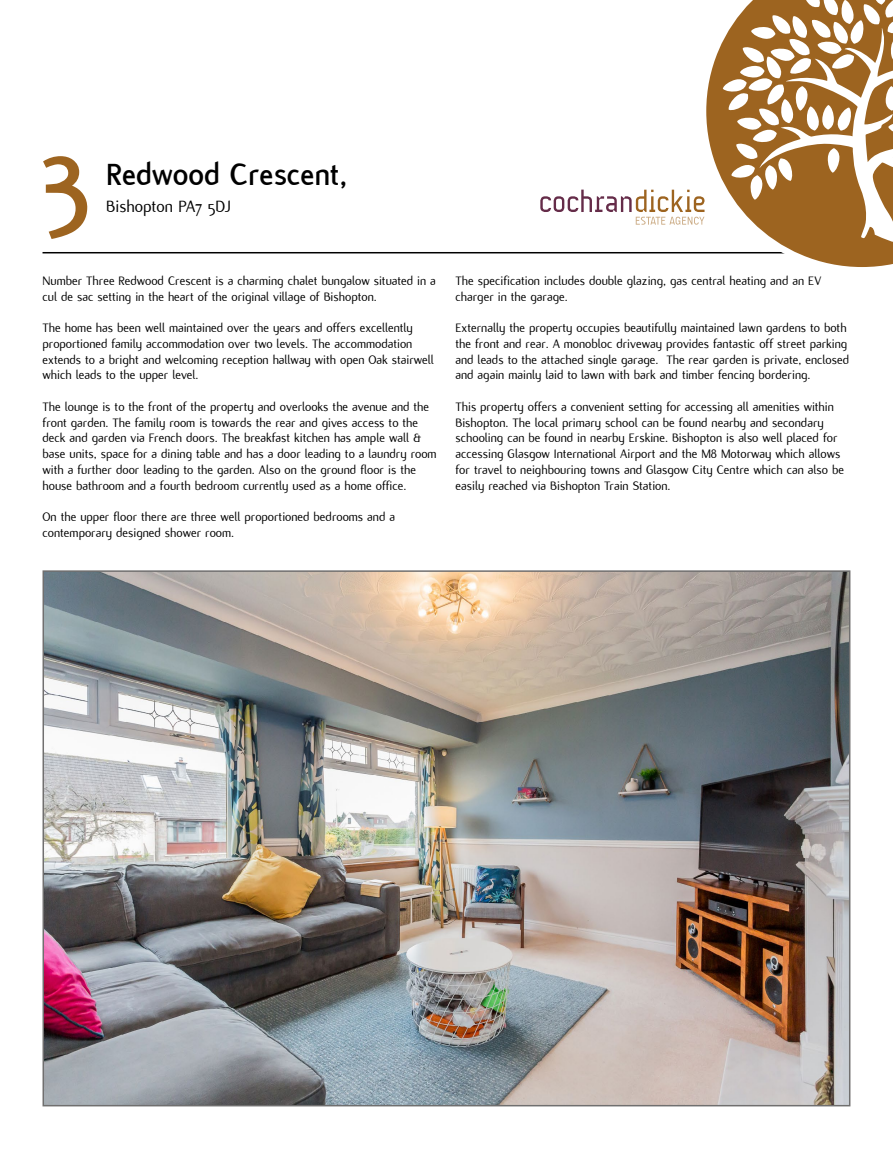
<style>
.page{position:relative;width:893px;height:1149px;background:#fff}
.page>*{position:absolute;margin:0;border:0;box-sizing:border-box;transform-origin:0 0}
.t1{font:700 120px "Flux";color:#9d6420}
.t2{font:700 33px "Flux";color:#000}
.t3{font:18px "Flux";color:#000}
.t4{font:13.5px/15.8px "Flux";color:#000}
</style>
<div class="page">
<img style="left:46px;top:573px;width:801px;height:530px">
<hr style="left:43px;top:252px;width:807px;height:1px;background:#000">
<svg style="left:540px;top:189px;width:164px;height:35px"></svg>
<svg style="left:706px;top:0;width:187px;height:267px;fill:#9d6420"></svg>
<h1 class="t1" style="left:38px;top:106px;width:54px">3</h1>
<h2 class="t2" style="left:106px;top:156px;width:242px">Redwood Crescent,</h2>
<h3 class="t3" style="left:106px;top:197px;width:126px">Bishopton PA7 5DJ</h3>
<p class="t4" style="left:43px;top:273px;width:395px">Number Three Redwood Crescent is a charming chalet bungalow situated in a cul de sac setting in the heart of the original village of Bishopton.</p>
<p class="t4" style="left:43px;top:320px;width:393px">The home has been well maintained over the years and offers excellently proportioned family accommodation over two levels. The accommodation extends to a bright and welcoming reception hallway with open Oak stairwell which leads to the upper level.</p>
<p class="t4" style="left:43px;top:399px;width:396px">The lounge is to the front of the property and overlooks the avenue and the front garden. The family room is towards the rear and gives access to the deck and garden via French doors. The breakfast kitchen has ample wall &amp; base units, space for a dining table and has a door leading to a laundry room with a further door leading to the garden. Also on the ground floor is the house bathroom and a fourth bedroom currently used as a home office.</p>
<p class="t4" style="left:43px;top:509px;width:354px">On the upper floor there are three well proportioned bedrooms and a contemporary designed shower room.</p>
<p class="t4" style="left:455px;top:273px;width:367px">The specification includes double glazing, gas central heating and an EV charger in the garage.</p>
<p class="t4" style="left:455px;top:320px;width:395px">Externally the property occupies beautifully maintained lawn gardens to both the front and rear. A monobloc driveway provides fantastic off street parking and leads to the attached single garage. The rear garden is private, enclosed and again mainly laid to lawn with bark and timber fencing bordering.</p>
<p class="t4" style="left:455px;top:399px;width:390px">This property offers a convenient setting for accessing all amenities within Bishopton. The local primary school can be found nearby and secondary schooling can be found in nearby Erskine. Bishopton is also well placed for accessing Glasgow International Airport and the M8 Motorway which allows for travel to neighbouring towns and Glasgow City Centre which can also be easily reached via Bishopton Train Station.</p>
</div>
